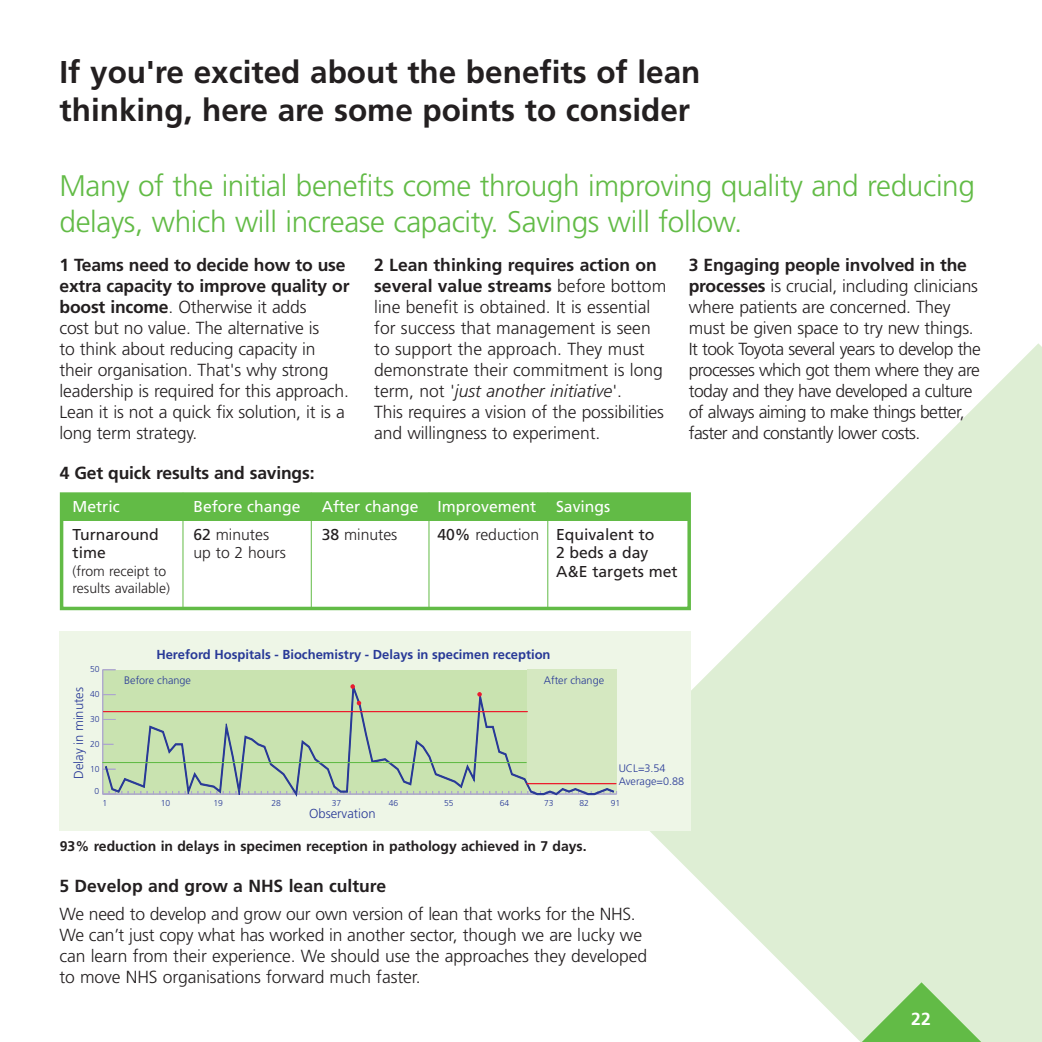
<style>
.page{position:relative;width:1042px;height:1042px;background:#fff}
.page>*{position:absolute;margin:0;border:0;box-sizing:border-box;transform-origin:0 0}
.t1{font:700 31.5px/37.8px "Frutiger";color:#231f20}
.t2{font:300 29.75px/35.7px "Frutiger";letter-spacing:-.01em;color:#62bb46}
.t3{font:300 17.5px/21px "Frutiger";letter-spacing:-.01em;color:#231f20}
.t4{font:300 17.5px/21px "Frutiger";letter-spacing:-.035em;color:#231f20}
.t5{font:700 17.5px "Frutiger";letter-spacing:-.01em;color:#231f20}
.t6{font:700 17.5px "Frutiger";color:#fff}
.t7{font:15.75px/28.3px "Frutiger";color:#fff}
.t8{font:15.75px/18.4px "Frutiger";color:#231f20}
.t9{font:300 15.75px "Frutiger";color:#231f20}
.t10{font:700 14px "Frutiger";color:#231f20}
.t11{font:300 14px/17.5px "Frutiger";color:#231f20}
.t12{font:700 12.95px "Frutiger";color:#283997}
.t13{font:300 12.95px "Frutiger";color:#283997}
.t14{font:300 10.85px/13px "Frutiger";color:#283997}
.t15{font:300 8.58px "Frutiger";color:#283997}
.s1{font-weight:700}
.s2{font-style:italic}
.s3{color:#231f20}
.s4{font-weight:300;color:#231f20}
</style>
<div class="page">
<svg style="left:600px;top:343px;width:442px;height:699px;fill:#deeed4"></svg>
<div style="left:61px;top:494px;width:629px;height:26px;background:#62bb46"></div>
<div style="left:60px;top:492px;width:631px;height:118px;border:4px solid #62bb46"></div>
<hr style="left:182px;top:493px;width:1px;height:116px;background:#62bb46">
<hr style="left:311px;top:493px;width:1px;height:115px;background:#62bb46">
<hr style="left:428px;top:493px;width:1px;height:115px;background:#62bb46">
<hr style="left:547px;top:493px;width:1px;height:116px;background:#62bb46">
<div style="left:60px;top:631px;width:631px;height:200px;background:#eef6e7"></div>
<div style="left:103px;top:670px;width:433px;height:124px;background:#c9e3b0"></div>
<div style="left:527px;top:669px;width:89px;height:125px;background:#d5e8c1"></div>
<hr style="left:103px;top:794px;width:513px;height:1px;background:#ada6ce">
<hr style="left:102px;top:670px;width:1px;height:124px;background:#ada6ce">
<svg style="left:103px;top:669px;width:13px;height:1px"></svg>
<svg style="left:105px;top:689px;width:509px;height:108px"></svg>
<hr style="left:103px;top:711px;width:424px;height:1px;background:#ed1b2d">
<hr style="left:102px;top:762px;width:110px;height:1px;background:#62bb46">
<hr style="left:210px;top:762px;width:173px;height:1px;background:#62bb46">
<hr style="left:383px;top:762px;width:144px;height:1px;background:#62bb46">
<hr style="left:527px;top:783px;width:89px;height:1px;background:#ed1b2d">
<svg style="left:350px;top:684px;width:5px;height:5px"></svg>
<svg style="left:357px;top:701px;width:4px;height:4px"></svg>
<svg style="left:477px;top:692px;width:5px;height:4px"></svg>
<svg style="left:861px;top:982px;width:121px;height:60px;background:#a1d48e"></svg>
<h1 class="t1" style="left:60px;top:56px;width:642px">If you're excited about the benefits of lean thinking, here are some points to consider</h1>
<h2 class="t2" style="left:60px;top:170px;width:917px">Many of the initial benefits come through improving quality and reducing delays, which will increase capacity. Savings will follow.</h2>
<p class="t3" style="left:60px;top:256px;width:291px"><span class="s1">1 Teams need to decide how to use extra capacity to improve quality or boost income</span>. Otherwise it adds<br>cost but no value. The alternative is<br>to think about reducing capacity in their organisation. That's why strong leadership is required for this approach.<br>Lean it is not a quick fix solution, it is a long term strategy.</p>
<p class="t3" style="left:374px;top:256px;width:294px"><span class="s1">2 Lean thinking requires action on several value streams</span> before bottom line benefit is obtained. It is essential for success that management is seen to support the approach. They must demonstrate their commitment is long term, not '<span class="s2">just another initiative</span>'.<br>This requires a vision of the possibilities and willingness to experiment.</p>
<p class="t4" style="left:689px;top:256px;width:293px"><span class="s1">3 Engaging people involved in the processes</span> is crucial, including clinicians where patients are concerned. They must be given space to try new things.<br>It took Toyota several years to develop the processes which got them where they are today and they have developed a culture of always aiming to make things better, faster and constantly lower costs.</p>
<p class="t5" style="left:60px;top:466px;width:256px">4 Get quick results and savings:</p>
<p class="t7" style="left:73px;top:493px;width:49px">Metric</p>
<p class="t8" style="left:73px;top:526px;width:88px">Turnaround time</p>
<p class="t11" style="left:73px;top:563px;width:99px">(from receipt to results available)</p>
<p class="t7" style="left:193px;top:493px;width:109px">Before change<br><span class="s3">62</span> <span class="s4">minutes</span></p>
<p class="t9" style="left:193px;top:546px;width:94px">up to 2 hours</p>
<p class="t7" style="left:322px;top:493px;width:98px">After change<br><span class="s3">38</span> <span class="s4">minutes</span></p>
<p class="t7" style="left:437px;top:493px;width:103px">Improvement<br><span class="s3">40%</span> <span class="s4">reduction</span></p>
<p class="t7" style="left:556px;top:493px;width:56px">Savings</p>
<p class="t8" style="left:556px;top:526px;width:123px">Equivalent to<br>2 beds a day<br>A&amp;E targets met</p>
<p class="t15" style="left:90px;top:666px;width:11px">50</p>
<p class="t13" style="left:73px;top:779px;width:93px;rotate:-90deg">Delay in minutes</p>
<p class="t15" style="left:90px;top:690px;width:11px">40</p>
<p class="t15" style="left:90px;top:716px;width:11px">30</p>
<p class="t15" style="left:90px;top:740px;width:11px">20</p>
<p class="t15" style="left:90px;top:765px;width:11px">10</p>
<p class="t15" style="left:94px;top:787px;width:6px">0</p>
<p class="t12" style="left:156px;top:649px;width:396px">Hereford Hospitals - Biochemistry - Delays in specimen reception</p>
<p class="t14" style="left:124px;top:675px;width:68px">Before change</p>
<p class="t14" style="left:544px;top:675px;width:62px">After change</p>
<p class="t14" style="left:619px;top:763px;width:67px">UCL=3.54<br>Average=0.88</p>
<p class="t15" style="left:102px;top:800px;width:6px">1</p>
<p class="t15" style="left:161px;top:800px;width:11px">10</p>
<p class="t15" style="left:213px;top:800px;width:11px">19</p>
<p class="t15" style="left:271px;top:800px;width:11px">28</p>
<p class="t15" style="left:332px;top:800px;width:11px">37</p>
<p class="t15" style="left:389px;top:800px;width:11px">46</p>
<p class="t15" style="left:444px;top:800px;width:11px">55</p>
<p class="t15" style="left:500px;top:800px;width:11px">64</p>
<p class="t15" style="left:544px;top:800px;width:11px">73</p>
<p class="t15" style="left:579px;top:800px;width:11px">82</p>
<p class="t15" style="left:611px;top:800px;width:11px">91</p>
<p class="t13" style="left:309px;top:808px;width:68px">Observation</p>
<p class="t10" style="left:60px;top:840px;width:528px">93% reduction in delays in specimen reception in pathology achieved in 7 days.</p>
<p class="t5" style="left:60px;top:879px;width:328px">5 Develop and grow a NHS lean culture</p>
<p class="t3" style="left:60px;top:905px;width:589px">We need to develop and grow our own version of lean that works for the NHS.<br>We can’t just copy what has worked in another sector, though we are lucky we can learn from their experience. We should use the approaches they developed to move NHS organisations forward much faster.</p>
<p class="t6" style="left:911px;top:1012px;width:21px">22</p>
</div>
